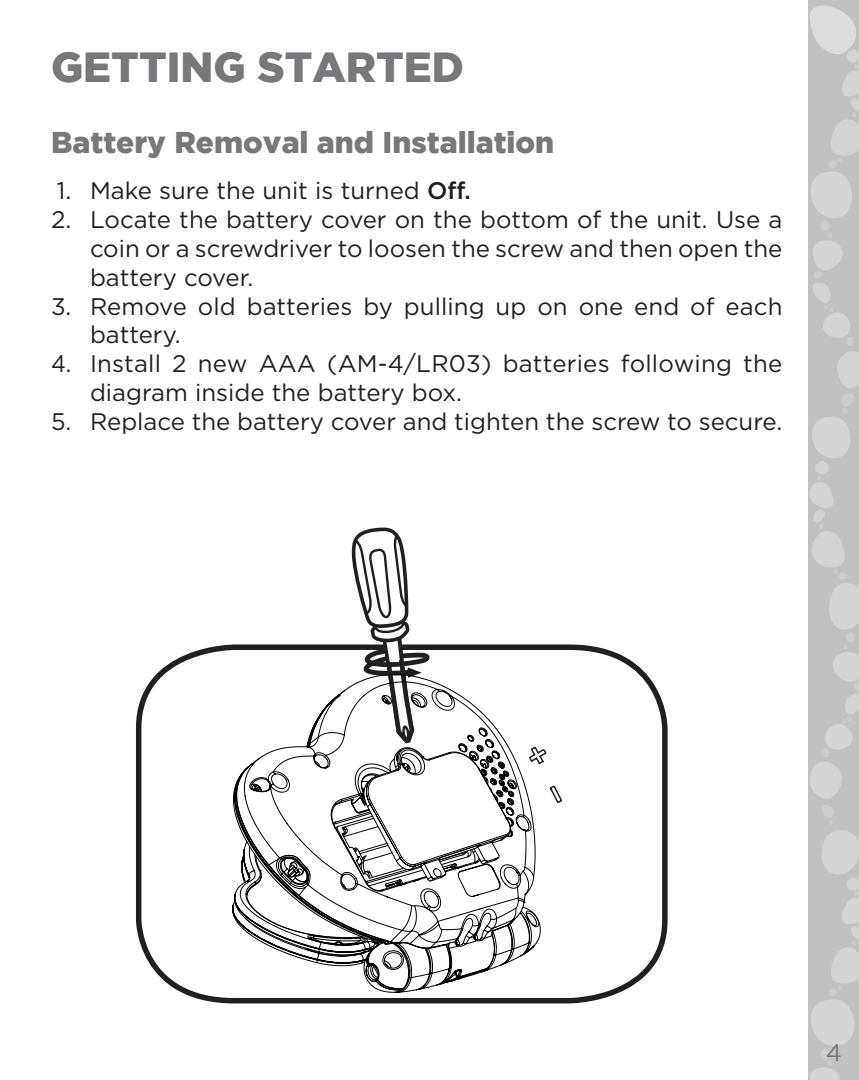
<style>
.page{position:relative;width:859px;height:1080px;background:#fff}
.page>*{position:absolute;margin:0;border:0;box-sizing:border-box;transform-origin:0 0}
.t1{font:900 42px "Gotham";color:#76787b}
.t2{font:900 30px "Gotham";color:#76787b}
.t3{font:24px/28.8px "Gotham HTF";color:#231f20;text-align:justify}
.t4{font:24px/28.8px "Gotham HTF";color:#231f20;scale:.92 1}
.t5{font:24px "Gotham HTF";color:#76787b}
.s1{font-weight:500}
</style>
<div class="page">
<svg style="left:808px;top:0;width:51px;height:1080px;background:#c7c8ca"></svg>
<svg style="left:135px;top:644px;width:533px;height:360px"></svg>
<svg style="left:350px;top:527px;width:82px;height:147px"></svg>
<svg style="left:294px;top:674px;width:242px;height:319px"></svg>
<svg style="left:534px;top:730px;width:29px;height:107px"></svg>
<svg style="left:232px;top:846px;width:297px;height:147px"></svg>
<svg style="left:252px;top:681px;width:275px;height:102px"></svg>
<svg style="left:236px;top:698px;width:278px;height:284px"></svg>
<svg style="left:250px;top:783px;width:291px;height:207px"></svg>
<h1 class="t1" style="left:51px;top:43px;width:414px">GETTING STARTED</h1>
<p class="t2" style="left:51px;top:125px;width:505px">Battery Removal and Installation</p>
<p class="t3" style="left:57px;top:176px;width:416px">1. Make sure the unit is turned <span class="s1">Off.</span></p>
<p class="t3" style="left:90px;top:205px;width:694px;text-indent:-39px">2. Locate the battery cover on the bottom of the unit. Use a coin or a screwdriver to loosen the screw and then open the battery cover.</p>
<p class="t3" style="left:90px;top:291px;width:694px;text-indent:-39px">3. Remove old batteries by pulling up on one end of each battery.</p>
<p class="t4" style="left:90px;top:349px;width:754px;text-indent:-39px">4. Install 2 new AAA (AM-4/LR03) batteries following the diagram inside the battery box.</p>
<p class="t3" style="left:51px;top:407px;width:733px">5. Replace the battery cover and tighten the screw to secure.</p>
<p class="t5" style="left:826px;top:1039px;width:18px">4</p>
</div>
